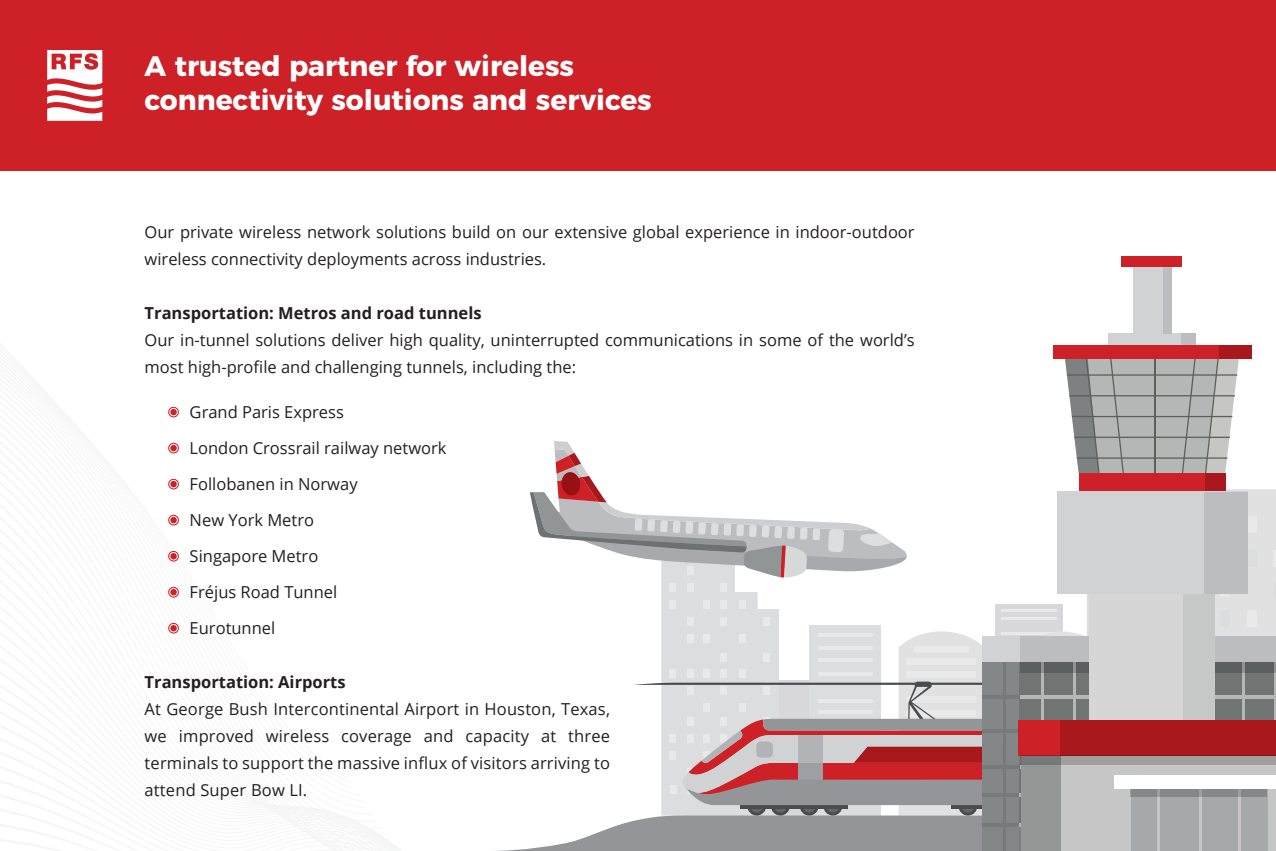
<style>
.page{position:relative;width:1276px;height:851px;background:#fff}
.page>*{position:absolute;margin:0;border:0;box-sizing:border-box;transform-origin:0 0}
.t1{font:700 28.05px/33.6px "Montserrat";color:#fff}
.t2{font:16.5px/36px "Open Sans";color:#231f20}
.t3{font:700 16.5px "Open Sans";color:#231f20}
</style>
<div class="page">
<div style="left:0;top:0;width:1276px;height:171px;background:#cd2027"></div>
<svg style="left:47px;top:50px;width:55px;height:71px"></svg>
<div style="left:1107px;top:333px;width:88px;height:12px;background:#bcbdc0"></div>
<div style="left:1107px;top:333px;width:73px;height:12px;background:#d1d2d4"></div>
<div style="left:1133px;top:263px;width:38px;height:70px;background:#bcbdc0"></div>
<div style="left:1133px;top:263px;width:29px;height:70px;background:#d1d2d4"></div>
<div style="left:1121px;top:255px;width:61px;height:11px;background:#cd2027"></div>
<div style="left:1053px;top:345px;width:199px;height:14px;background:#a9181c"></div>
<div style="left:1053px;top:345px;width:165px;height:14px;background:#cd2027"></div>
<svg style="left:515px;top:355px;width:761px;height:495px"></svg>
<h1 class="t1" style="left:145px;top:47px;width:508px">A trusted partner for wireless connectivity solutions and services</h1>
<p class="t2" style="left:145px;top:218px;width:771px;line-height:27px">Our private wireless network solutions build on our extensive global experience in indoor-outdoor wireless connectivity deployments across industries.</p>
<p class="t3" style="left:145px;top:301px;width:338px">Transportation: Metros and road tunnels</p>
<p class="t2" style="left:145px;top:326px;width:771px;line-height:27px">Our in-tunnel solutions deliver high quality, uninterrupted communications in some of the world’s most high-profile and challenging tunnels, including the:</p>
<p class="t2" style="left:190px;top:393px;width:258px">Grand Paris Express<br>London Crossrail railway network<br>Follobanen in Norway<br>New York Metro<br>Singapore Metro<br>Fréjus Road Tunnel<br>Eurotunnel</p>
<p class="t3" style="left:145px;top:670px;width:202px">Transportation: Airports</p>
<p class="t2" style="left:145px;top:695px;width:467px;line-height:27px;text-align:justify">At George Bush Intercontinental Airport in Houston, Texas, we improved wireless coverage and capacity at three terminals to support the massive influx of visitors arriving to attend Super Bow LI.</p>
</div>
